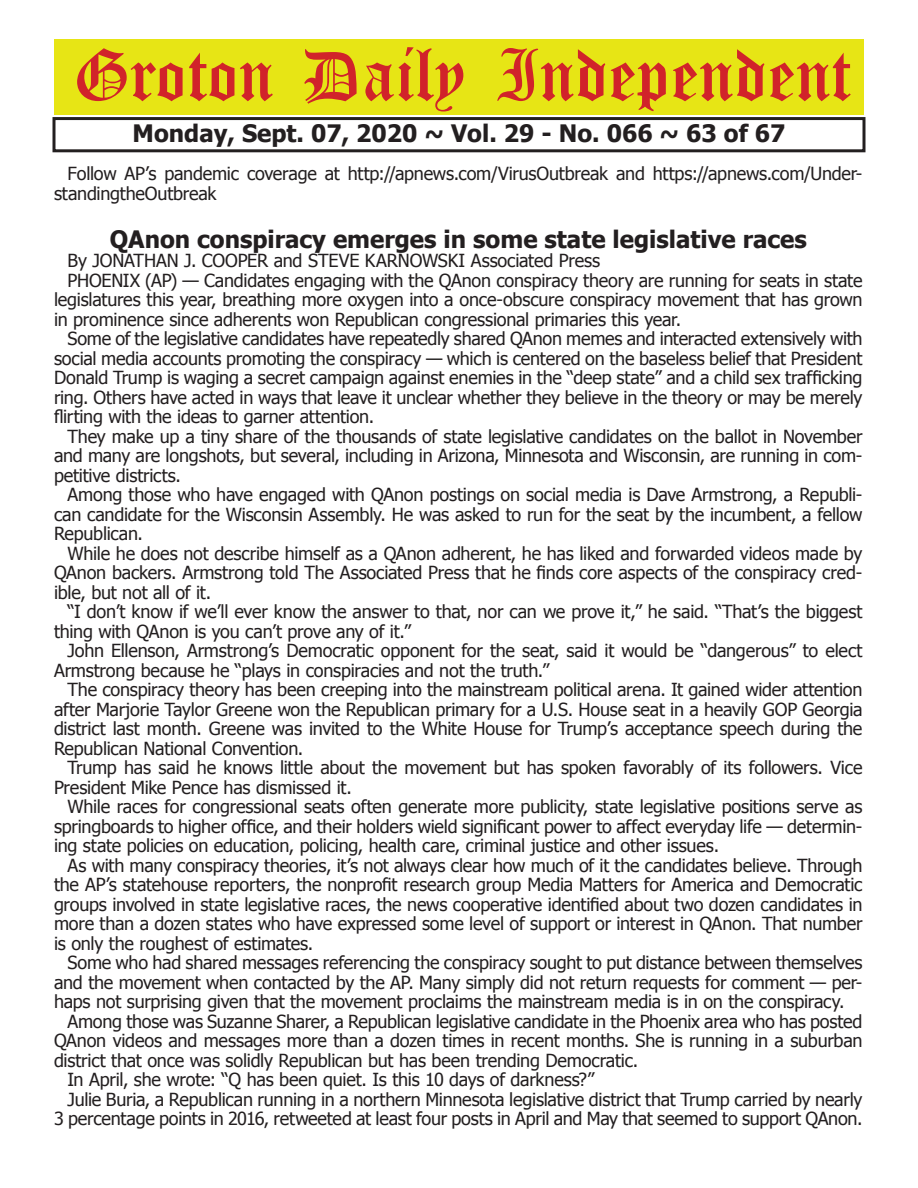
<style>
.page{position:relative;width:918px;height:1188px;background:#fff}
.page>*{position:absolute;margin:0;border:0;box-sizing:border-box;transform-origin:0 0}
.t1{font:54px "Old English Five";color:#d1232a}
.t2{font:700 24px "Tahoma";color:#231f20}
.t3{font:18px/19.5px "Tahoma";letter-spacing:-.01em;color:#231f20}
</style>
<div class="page">
<div style="left:52px;top:117px;width:814px;height:35px;border:3px solid #231f20"></div>
<div style="left:54px;top:40px;width:810px;height:75px;background:#e7e515"></div>
<h1 class="t1" style="left:73px;top:50px;width:779px">Groton Daily Independent</h1>
<h2 class="t2" style="left:133px;top:116px;width:654px">Monday, Sept. 07, 2020 ~ Vol. 29 - No. 066 ~ 63 of 67</h2>
<p class="t3" style="left:54px;top:163px;width:810px;text-indent:14px">Follow AP’s pandemic coverage at http://apnews.com/VirusOutbreak and https://apnews.com/Under&shy;standingtheOutbreak</p>
<h2 class="t2" style="left:110px;top:222px;width:699px">QAnon conspiracy emerges in some state legislative races</h2>
<p class="t3" style="left:68px;top:250px;width:534px">By JONATHAN J. COOPER and STEVE KARNOWSKI Associated Press</p>
<p class="t3" style="left:68px;top:270px;width:796px">PHOENIX (AP) — Candidates engaging with the QAnon conspiracy theory are running for seats in state</p>
<p class="t3" style="left:54px;top:289px;width:810px">legislatures this year, breathing more oxygen into a once-obscure conspiracy movement that has grown</p>
<p class="t3" style="left:54px;top:309px;width:629px">in prominence since adherents won Republican congressional primaries this year.</p>
<p class="t3" style="left:68px;top:328px;width:797px">Some of the legislative candidates have repeatedly shared QAnon memes and interacted extensively with</p>
<p class="t3" style="left:54px;top:348px;width:810px">social media accounts promoting the conspiracy — which is centered on the baseless belief that President</p>
<p class="t3" style="left:54px;top:367px;width:810px">Donald Trump is waging a secret campaign against enemies in the “deep state” and a child sex trafficking</p>
<p class="t3" style="left:54px;top:387px;width:810px">ring. Others have acted in ways that leave it unclear whether they believe in the theory or may be merely</p>
<p class="t3" style="left:54px;top:406px;width:322px">flirting with the ideas to garner attention.</p>
<p class="t3" style="left:68px;top:426px;width:797px">They make up a tiny share of the thousands of state legislative candidates on the ballot in November</p>
<p class="t3" style="left:54px;top:445px;width:810px">and many are longshots, but several, including in Arizona, Minnesota and Wisconsin, are running in com-</p>
<p class="t3" style="left:54px;top:465px;width:129px">petitive districts.</p>
<p class="t3" style="left:68px;top:484px;width:796px">Among those who have engaged with QAnon postings on social media is Dave Armstrong, a Republi-</p>
<p class="t3" style="left:54px;top:504px;width:810px">can candidate for the Wisconsin Assembly. He was asked to run for the seat by the incumbent, a fellow</p>
<p class="t3" style="left:54px;top:523px;width:91px">Republican.</p>
<p class="t3" style="left:68px;top:543px;width:796px">While he does not describe himself as a QAnon adherent, he has liked and forwarded videos made by</p>
<p class="t3" style="left:54px;top:562px;width:810px">QAnon backers. Armstrong told The Associated Press that he finds core aspects of the conspiracy cred-</p>
<p class="t3" style="left:54px;top:582px;width:159px">ible, but not all of it.</p>
<p class="t3" style="left:68px;top:601px;width:796px">“I don’t know if we’ll ever know the answer to that, nor can we prove it,” he said. “That’s the biggest</p>
<p class="t3" style="left:54px;top:621px;width:358px">thing with QAnon is you can’t prove any of it.”</p>
<p class="t3" style="left:68px;top:640px;width:796px">John Ellenson, Armstrong’s Democratic opponent for the seat, said it would be “dangerous” to elect</p>
<p class="t3" style="left:54px;top:660px;width:497px">Armstrong because he “plays in conspiracies and not the truth.”</p>
<p class="t3" style="left:68px;top:679px;width:796px">The conspiracy theory has been creeping into the mainstream political arena. It gained wider attention</p>
<p class="t3" style="left:54px;top:699px;width:810px">after Marjorie Taylor Greene won the Republican primary for a U.S. House seat in a heavily GOP Georgia</p>
<p class="t3" style="left:54px;top:718px;width:810px">district last month. Greene was invited to the White House for Trump’s acceptance speech during the</p>
<p class="t3" style="left:54px;top:738px;width:251px">Republican National Convention.</p>
<p class="t3" style="left:68px;top:757px;width:796px">Trump has said he knows little about the movement but has spoken favorably of its followers. Vice</p>
<p class="t3" style="left:54px;top:777px;width:299px">President Mike Pence has dismissed it.</p>
<p class="t3" style="left:68px;top:796px;width:796px">While races for congressional seats often generate more publicity, state legislative positions serve as</p>
<p class="t3" style="left:54px;top:816px;width:810px">springboards to higher office, and their holders wield significant power to affect everyday life — determin-</p>
<p class="t3" style="left:54px;top:835px;width:667px">ing state policies on education, policing, health care, criminal justice and other issues.</p>
<p class="t3" style="left:68px;top:855px;width:797px">As with many conspiracy theories, it’s not always clear how much of it the candidates believe. Through</p>
<p class="t3" style="left:54px;top:874px;width:810px">the AP’s statehouse reporters, the nonprofit research group Media Matters for America and Democratic</p>
<p class="t3" style="left:54px;top:894px;width:810px">groups involved in state legislative races, the news cooperative identified about two dozen candidates in</p>
<p class="t3" style="left:54px;top:913px;width:810px">more than a dozen states who have expressed some level of support or interest in QAnon. That number</p>
<p class="t3" style="left:54px;top:933px;width:261px">is only the roughest of estimates.</p>
<p class="t3" style="left:68px;top:952px;width:797px">Some who had shared messages referencing the conspiracy sought to put distance between themselves</p>
<p class="t3" style="left:54px;top:972px;width:810px">and the movement when contacted by the AP. Many simply did not return requests for comment — per-</p>
<p class="t3" style="left:54px;top:991px;width:792px">haps not surprising given that the movement proclaims the mainstream media is in on the conspiracy.</p>
<p class="t3" style="left:68px;top:1011px;width:796px">Among those was Suzanne Sharer, a Republican legislative candidate in the Phoenix area who has posted</p>
<p class="t3" style="left:54px;top:1030px;width:810px">QAnon videos and messages more than a dozen times in recent months. She is running in a suburban</p>
<p class="t3" style="left:54px;top:1050px;width:586px">district that once was solidly Republican but has been trending Democratic.</p>
<p class="t3" style="left:68px;top:1069px;width:528px">In April, she wrote: “Q has been quiet. Is this 10 days of darkness?”</p>
<p class="t3" style="left:68px;top:1089px;width:797px">Julie Buria, a Republican running in a northern Minnesota legislative district that Trump carried by nearly</p>
<p class="t3" style="left:54px;top:1108px;width:810px">3 percentage points in 2016, retweeted at least four posts in April and May that seemed to support QAnon.</p>
</div>
